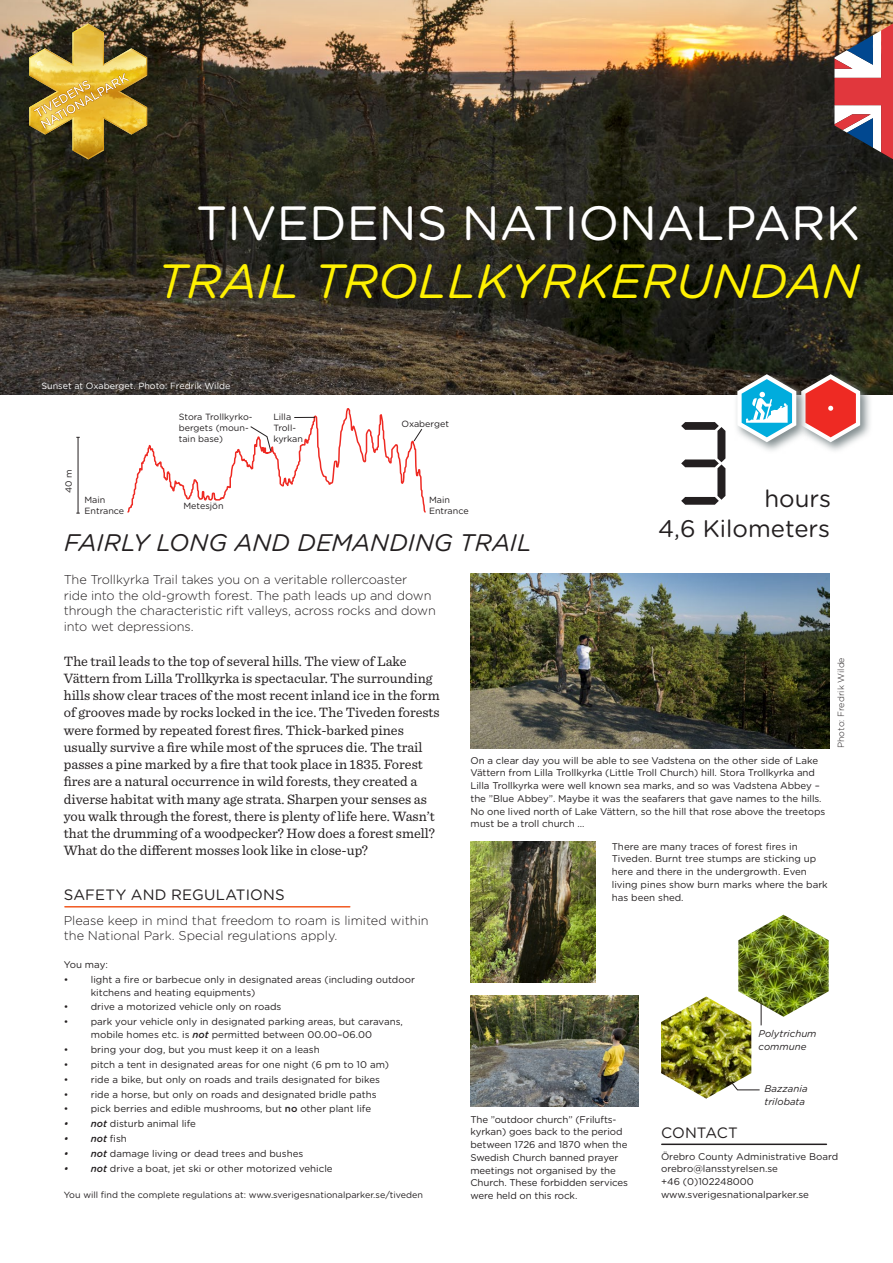
<style>
.page{position:relative;width:893px;height:1263px;background:#fff}
.page>*{position:absolute;margin:0;border:0;box-sizing:border-box;transform-origin:0 0}
.t1{font:italic 48px "Gotham Rounded";color:#fff101}
.t2{font:48px "Gotham Rounded";color:#fff}
.Citat{font:italic 24px "Gotham Rounded";color:#231f20}
.t3{font:24px/30.2px "Gotham Rounded";color:#231f20;text-align:right}
.Mellanrubrik{font:15px "Gotham Rounded";letter-spacing:.01em;color:#231f20}
.Brödtext{font:14.25px/17.2px "Sentinel";color:#231f20}
.Ingress{font:300 12.75px/15.8px "Gotham Rounded";letter-spacing:-.01em;color:#231f20}
.Bildtext{font:9.75px/12.8px "Gotham Rounded";color:#231f20}
.Bildtext-2{font:italic 9.75px/12.8px "Gotham Rounded";color:#231f20}
.t4{font:italic 500 9.75px "Gotham Rounded";color:#231f20}
.Föreskrifter{font:9.75px "Gotham Rounded";letter-spacing:-.01em;color:#231f20}
.Föreskrifter-2{font:9px/10.8px "Gotham Rounded";color:#231f20}
.t5{font:9px "Gotham Rounded";color:#fff}
.Foto{font:300 9px "Gotham Rounded";color:#231f20}
.s1{color:#fff}
.s2{font-weight:500;font-style:italic}
.s3{font-weight:500}
.s4{font-weight:400;font-style:normal}
</style>
<div class="page">
<img style="left:0;top:0;width:893px;height:394px">
<img style="left:29px;top:23px;width:118px;height:136px">
<svg style="left:681px;top:422px;width:44px;height:83px"></svg>
<img style="left:834px;top:24px;width:59px;height:135px">
<svg style="left:809px;top:371px;width:63px;height:80px"></svg>
<svg style="left:734px;top:371px;width:75px;height:80px"></svg>
<svg style="left:737px;top:374px;width:123px;height:68px"></svg>
<img style="left:470px;top:573px;width:359px;height:176px">
<img style="left:471px;top:995px;width:167px;height:111px">
<hr style="left:78px;top:437px;width:1px;height:76px;background:#231f20">
<svg style="left:126px;top:377px;width:301px;height:136px"></svg>
<svg style="left:751px;top:1089px;width:9px;height:2px"></svg>
<hr style="left:761px;top:993px;width:1px;height:32px;background:#231f20">
<img style="left:738px;top:915px;width:91px;height:102px">
<img style="left:661px;top:996px;width:90px;height:102px">
<img style="left:470px;top:842px;width:125px;height:141px">
<hr style="left:662px;top:1143px;width:164px;height:2px;background:#231f20">
<hr style="left:65px;top:906px;width:285px;height:1px;background:#f15921">
<p class="t2" style="left:196px;top:190px;width:665px">TIVEDENS NATIONALPARK</p>
<p class="t1" style="left:157px;top:248px;width:704px">TRAIL TROLLKYRKERUNDAN</p>
<p class="t5" style="left:41px;top:379px;width:190px">Sunset at Oxaberget. Photo: Fredrik Wilde</p>
<p class="Föreskrifter-2" style="left:63px;top:493px;width:25px;rotate:-90deg">40 m</p>
<p class="Föreskrifter-2" style="left:179px;top:411px;width:75px">Stora Trollkyrko&shy;bergets (moun&shy;tain base)</p>
<p class="Föreskrifter-2" style="left:273px;top:411px;width:31px">Lilla<br>Troll&shy;kyrkan</p>
<p class="Föreskrifter-2" style="left:401px;top:418px;width:49px">Oxaberget</p>
<p class="Föreskrifter-2" style="left:85px;top:494px;width:41px">Main<br>Entrance</p>
<p class="Föreskrifter-2" style="left:429px;top:494px;width:41px">Main<br>Entrance</p>
<p class="Föreskrifter-2" style="left:183px;top:500px;width:42px">Metesjön</p>
<p class="Citat" style="left:64px;top:526px;width:469px">FAIRLY LONG AND DEMANDING TRAIL</p>
<p class="t3" style="left:658px;top:482px;width:175px"><span class="s1">3</span> hours<br>4,6 Kilometers</p>
<p class="Ingress" style="left:64px;top:571px;width:374px">The Trollkyrka Trail takes you on a veritable rollercoaster<br>ride into the old-growth forest. The path leads up and down through the characteristic rift valleys, across rocks and down into wet depressions.</p>
<p class="Brödtext" style="left:64px;top:651px;width:377px">The trail leads to the top of several hills. The view of Lake Vättern from Lilla Trollkyrka is spectacular. The surrounding hills show clear traces of the most recent inland ice in the form of grooves made by rocks locked in the ice. The Tiveden forests were formed by repeated forest fires. Thick-barked pines usually survive a fire while most of the spruces die. The trail passes a pine marked by a fire that took place in 1835. Forest fires are a natural occurrence in wild forests, they created a diverse habitat with many age strata. Sharpen your senses as you walk through the forest, there is plenty of life here. Wasn’t that the drumming of a woodpecker? How does a forest smell?<br>What do the different mosses look like in close-up?</p>
<p class="Mellanrubrik" style="left:64px;top:885px;width:223px">SAFETY AND REGULATIONS</p>
<p class="Ingress" style="left:64px;top:911px;width:366px">Please keep in mind that freedom to roam is limited within the National Park. Special regulations apply.</p>
<p class="Föreskrifter" style="left:64px;top:958px;width:46px">You may:</p>
<p class="Bildtext" style="left:91px;top:972px;width:326px;text-indent:-27px">• light a fire or barbecue only in designated areas (including outdoor kitchens and heating equipments)</p>
<p class="Bildtext" style="left:64px;top:1000px;width:219px">• drive a motorized vehicle only on roads</p>
<p class="Bildtext" style="left:64px;top:1015px;width:341px;text-align:center">• park your vehicle only in designated parking areas, but caravans, mobile homes etc. is <span class="s2">not</span> permitted between 00.00–06.00</p>
<p class="Bildtext" style="left:64px;top:1043px;width:257px">• bring your dog, but you must keep it on a leash</p>
<p class="Bildtext" style="left:64px;top:1057px;width:327px">• pitch a tent in designated areas for one night (6 pm to 10 am)</p>
<p class="Bildtext" style="left:64px;top:1072px;width:318px">• ride a bike, but only on roads and trails designated for bikes</p>
<p class="Bildtext" style="left:64px;top:1087px;width:314px">• ride a horse, but only on roads and designated bridle paths</p>
<p class="Bildtext" style="left:64px;top:1102px;width:309px">• pick berries and edible mushrooms, but <span class="s3">no</span> other plant life</p>
<p class="Bildtext" style="left:64px;top:1117px;width:134px"><span class="s2">• not</span> disturb animal life</p>
<p class="t4" style="left:64px;top:1132px;width:65px">• not <span class="s4">fish</span></p>
<p class="Bildtext" style="left:64px;top:1147px;width:241px"><span class="s2">• not</span> damage living or dead trees and bushes</p>
<p class="Bildtext" style="left:64px;top:1162px;width:270px"><span class="s2">• not</span> drive a boat, jet ski or other motorized vehicle</p>
<p class="Föreskrifter-2" style="left:64px;top:1189px;width:361px">You will find the complete regulations at: www.sverigesnationalparker.se/tiveden</p>
<p class="Bildtext" style="left:470px;top:753px;width:356px">On a clear day you will be able to see Vadstena on the other side of Lake Vättern from Lilla Trollkyrka (Little Troll Church) hill. Stora Trollkyrka and Lilla Trollkyrka were well known sea marks, and so was Vadstena Abbey – the ”Blue Abbey”. Maybe it was the seafarers that gave names to the hills.<br>No one lived north of Lake Vättern, so the hill that rose above the treetops must be a troll church …</p>
<p class="Bildtext" style="left:612px;top:839px;width:217px">There are many traces of forest fires in Tiveden. Burnt tree stumps are sticking up here and there in the undergrowth. Even living pines show burn marks where the bark has been shed.</p>
<p class="Foto" style="left:835px;top:748px;width:92px;rotate:-90deg">Photo: Fredrik Wilde</p>
<p class="Bildtext-2" style="left:759px;top:1026px;width:59px">Polytrichum commune</p>
<p class="Bildtext-2" style="left:764px;top:1082px;width:45px">Bazzania</p>
<p class="Bildtext-2" style="left:764px;top:1094px;width:42px">trilobata</p>
<p class="Bildtext" style="left:470px;top:1112px;width:159px">The ”outdoor church” (Frilufts&shy;kyrkan) goes back to the period between 1726 and 1870 when the<br>Swedish Church banned prayer meetings not organised by the<br>Church. These forbidden services were held on this rock.</p>
<p class="Mellanrubrik" style="left:661px;top:1123px;width:78px">CONTACT</p>
<p class="Bildtext" style="left:661px;top:1149px;width:179px">Örebro County Administrative Board</p>
<p class="Bildtext" style="left:661px;top:1162px;width:118px">orebro@lansstyrelsen.se</p>
<p class="Bildtext" style="left:661px;top:1175px;width:94px">+46 (0)102248000</p>
<p class="Bildtext" style="left:661px;top:1187px;width:149px">www.sverigesnationalparker.se</p>
</div>
